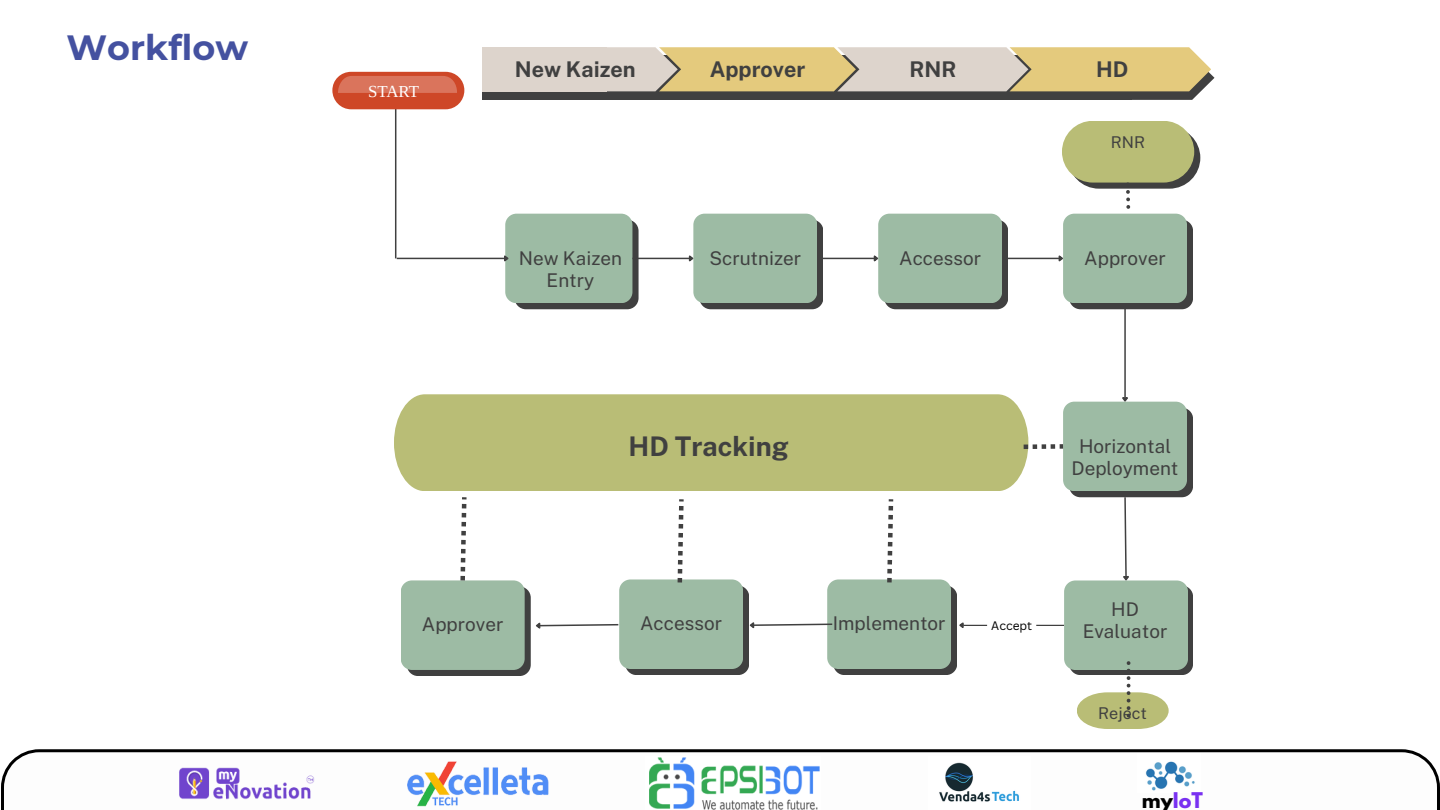
<style>
.page{position:relative;width:1440px;height:810px;background:#fff}
.page>*{position:absolute;margin:0;border:0;box-sizing:border-box;transform-origin:0 0}
.t1{font:700 35px "Montserrat";color:#4451a0}
.t2{font:700 27.1px "Public Sans";color:#404040}
.t3{font:700 21.7px "Public Sans";color:#404040}
.t4{font:700 19.2px "League Spartan";color:#7931f1}
.t5{font:18.9px/22.3px "Public Sans";color:#404040;text-align:center}
.t6{font:16.7px "Liberation Serif";letter-spacing:-.03em;color:#fff}
.t7{font:16.2px "Public Sans";color:#404040}
.t8{font:12px "Canva Sans";color:#000}
.s1{color:#000}
</style>
<div class="page">
<svg style="left:1px;top:749px;width:1439px;height:61px"></svg>
<img style="left:166px;top:757px;width:162px;height:53px">
<img style="left:408px;top:761px;width:141px;height:45px">
<img style="left:645px;top:756px;width:176px;height:54px">
<img style="left:928px;top:757px;width:102px;height:53px">
<img style="left:1138px;top:753px;width:63px;height:40px">
<div style="left:482px;top:56px;width:650px;height:44px;background:#404040"></div>
<svg style="left:588px;top:47px;width:627px;height:53px"></svg>
<div style="left:482px;top:47px;width:124px;height:44px;background:#ddd4cc"></div>
<div style="left:515px;top:220px;width:123px;height:89px;background:#404040;border-radius:11px"></div>
<div style="left:505px;top:214px;width:127px;height:89px;background:#9dbba4;border-radius:11px"></div>
<div style="left:699px;top:220px;width:124px;height:89px;background:#404040;border-radius:11px"></div>
<div style="left:693px;top:214px;width:124px;height:89px;background:#9dbba4;border-radius:11px"></div>
<div style="left:884px;top:220px;width:124px;height:89px;background:#404040;border-radius:11px"></div>
<div style="left:878px;top:214px;width:124px;height:89px;background:#9dbba4;border-radius:11px"></div>
<div style="left:1069px;top:220px;width:124px;height:89px;background:#404040;border-radius:11px"></div>
<div style="left:1063px;top:214px;width:124px;height:89px;background:#9dbba4;border-radius:11px"></div>
<div style="left:1069px;top:408px;width:124px;height:89px;background:#404040;border-radius:11px"></div>
<div style="left:1063px;top:402px;width:124px;height:89px;background:#9dbba4;border-radius:11px"></div>
<div style="left:1069px;top:586px;width:124px;height:89px;background:#404040;border-radius:11px"></div>
<div style="left:1064px;top:580px;width:124px;height:90px;background:#9dbba4;border-radius:11px"></div>
<div style="left:833px;top:586px;width:124px;height:89px;background:#404040;border-radius:11px"></div>
<div style="left:827px;top:579px;width:124px;height:90px;background:#9dbba4;border-radius:11px"></div>
<div style="left:625px;top:586px;width:124px;height:89px;background:#404040;border-radius:11px"></div>
<div style="left:619px;top:579px;width:124px;height:90px;background:#9dbba4;border-radius:11px"></div>
<hr style="left:395px;top:109px;width:1px;height:149px;background:#404040">
<hr style="left:632px;top:258px;width:57px;height:1px;background:#404040">
<svg style="left:688px;top:254px;width:6px;height:10px"></svg>
<hr style="left:817px;top:258px;width:57px;height:1px;background:#404040">
<svg style="left:872px;top:254px;width:7px;height:10px"></svg>
<hr style="left:1002px;top:258px;width:57px;height:1px;background:#404040">
<svg style="left:1057px;top:255px;width:6px;height:7px"></svg>
<hr style="left:1124px;top:303px;width:2px;height:95px;background:#404040">
<svg style="left:1120px;top:396px;width:9px;height:6px"></svg>
<div style="left:1068px;top:127px;width:132px;height:62px;background:#404040;border-radius:31px"></div>
<div style="left:1062px;top:121px;width:132px;height:62px;background:#b9bd76;border-radius:31px"></div>
<div style="left:394px;top:394px;width:634px;height:97px;background:#b9bd76"></div>
<hr style="left:397px;top:258px;width:107px;height:1px;background:#404040">
<svg style="left:503px;top:254px;width:6px;height:10px"></svg>
<svg style="left:1121px;top:497px;width:9px;height:84px"></svg>
<hr style="left:963px;top:625px;width:101px;height:1px;background:#404040">
<svg style="left:959px;top:622px;width:6px;height:6px"></svg>
<svg style="left:1126px;top:188px;width:4px;height:21px"></svg>
<svg style="left:1077px;top:661px;width:92px;height:68px"></svg>
<div style="left:332px;top:72px;width:132px;height:37px;background:#ce4727;border-radius:19px"></div>
<div style="left:338px;top:76px;width:119px;height:17px;background:#da745c"></div>
<div style="left:407px;top:587px;width:124px;height:89px;background:#404040;border-radius:11px"></div>
<div style="left:401px;top:580px;width:124px;height:90px;background:#9dbba4;border-radius:11px"></div>
<svg style="left:749px;top:620px;width:84px;height:10px"></svg>
<svg style="left:536px;top:620px;width:84px;height:10px"></svg>
<svg style="left:460px;top:497px;width:7px;height:83px"></svg>
<svg style="left:678px;top:499px;width:6px;height:84px"></svg>
<svg style="left:887px;top:499px;width:6px;height:83px"></svg>
<svg style="left:1024px;top:444px;width:39px;height:5px"></svg>
<h1 class="t1" style="left:67px;top:26px;width:183px">Workflow</h1>
<p class="t6" style="left:368px;top:83px;width:53px">START</p>
<h5 class="t3" style="left:515px;top:56px;width:122px">New Kaizen</h5>
<h6 class="t3" style="left:710px;top:56px;width:97px">Approver</h6>
<h5 class="t3" style="left:909px;top:56px;width:49px">RNR</h5>
<h5 class="t3" style="left:1096px;top:56px;width:34px">HD</h5>
<p class="t7" style="left:1111px;top:132px;width:36px">RNR</p>
<h5 class="t5" style="left:519px;top:247px;width:105px">New Kaizen<br>Entry</h5>
<h2 class="t5" style="left:709px;top:247px;width:93px">Scrutnizer</h2>
<h5 class="t5" style="left:899px;top:247px;width:83px">Accessor</h5>
<h5 class="t5" style="left:1084px;top:247px;width:83px">Approver</h5>
<p class="t5" style="left:422px;top:613px;width:83px">Approver</p>
<p class="t2" style="left:629px;top:431px;width:162px">HD Tracking</p>
<h5 class="t5" style="left:1072px;top:434px;width:109px">Horizontal<br>Deployment</h5>
<p class="t5" style="left:640px;top:612px;width:83px">Accessor</p>
<h5 class="t5" style="left:833px;top:612px;width:114px">Implementor</h5>
<p class="t8" style="left:991px;top:617px;width:42px">Accept</p>
<h5 class="t5" style="left:1083px;top:598px;width:86px">HD<br>Evaluator</h5>
<p class="t7" style="left:1098px;top:704px;width:50px">Reject</p>
<p class="t4" style="left:1142px;top:790px;width:63px"><span class="s1">my</span>IoT</p>
</div>
